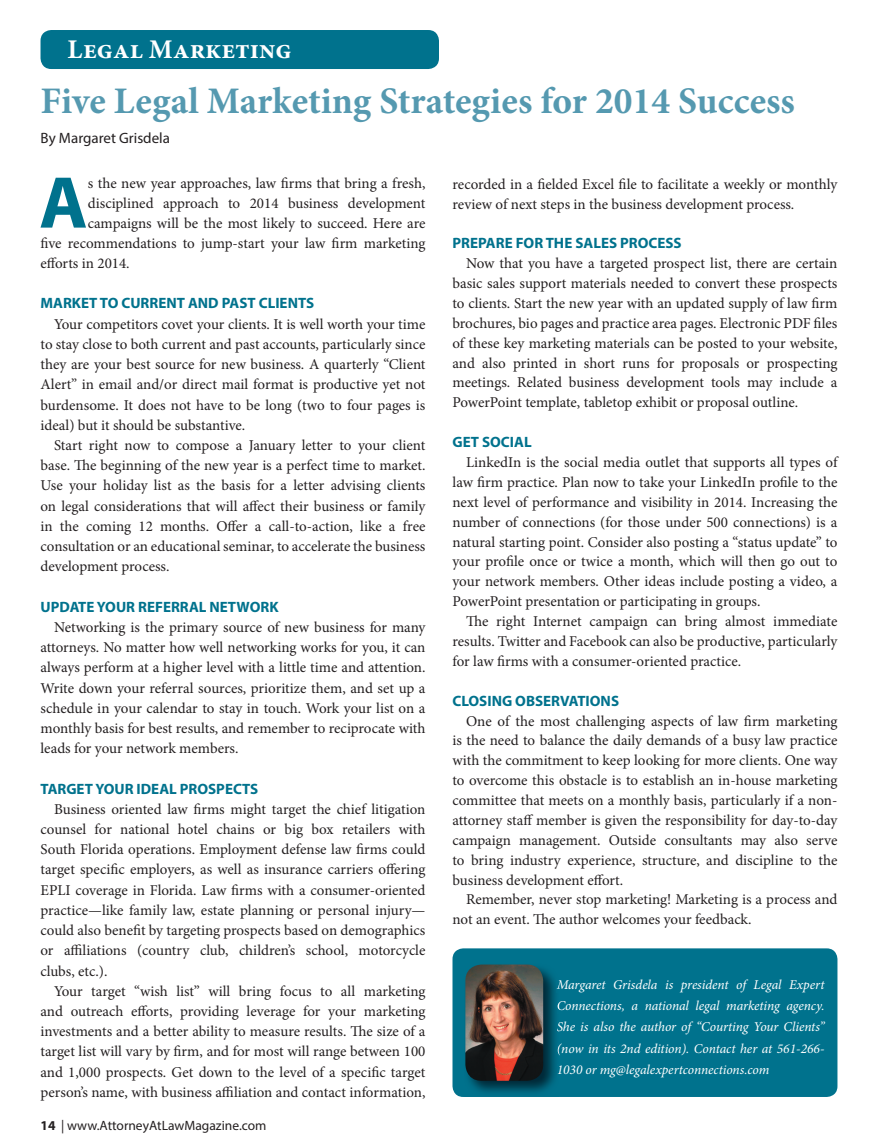
<style>
.page{position:relative;width:878px;height:1148px;background:#fff}
.page>*{position:absolute;margin:0;border:0;box-sizing:border-box;transform-origin:0 0}
.t1{font:700 73.95px "Myriad Pro";color:#00728d}
.t2{font:700 37.5px "Minion Pro";letter-spacing:-.005em;color:#5599b0}
.t3{font:700 27px "Minion Pro";color:#fff}
.t4{font:15px/20.2px "Minion Pro";letter-spacing:-.005em;color:#231f20;text-align:justify}
.t5{font:700 15px "Myriad Pro";color:#00728d}
.t6{font:15px "Myriad Pro";color:#231f20}
.t7{font:italic 13.5px/21.3px "Minion Pro";letter-spacing:-.005em;color:#fff;text-align:justify}
.t8{font:13.5px "Myriad Pro";color:#231f20}
.s1{font-weight:700}
</style>
<div class="page">
<div style="left:41px;top:30px;width:398px;height:39px;background:#00728d;border-radius:11px"></div>
<div style="left:452px;top:948px;width:385px;height:148px;background:#00728d;border-radius:11px"></div>
<img style="left:469px;top:969px;width:90px;height:124px">
<svg style="left:556px;top:979px;width:3px;height:13px"></svg>
<svg style="left:557px;top:1000px;width:2px;height:13px"></svg>
<svg style="left:557px;top:1021px;width:2px;height:13px"></svg>
<svg style="left:557px;top:1043px;width:2px;height:11px"></svg>
<svg style="left:557px;top:1064px;width:2px;height:13px"></svg>
<img style="left:465px;top:964px;width:78px;height:116px">
<h3 class="t3" style="left:68px;top:30px;width:226px">Legal Marketing</h3>
<h2 class="t2" style="left:40px;top:75px;width:755px">Five Legal Marketing Strategies for 2014 Success</h2>
<p class="t6" style="left:40px;top:129px;width:131px">By Margaret Grisdela</p>
<h1 class="t1" style="left:39px;top:154px;width:50px">A</h1>
<p class="t4" style="left:88px;top:173px;width:339px">s the new year approaches, law firms that bring a fresh,</p>
<p class="t4" style="left:452px;top:174px;width:386px;line-height:19.8px">recorded in a fielded Excel file to facilitate a weekly or monthly review of next steps in the business development process.</p>
<p class="t5" style="left:452px;top:233px;width:230px">PREPARE fOR THE SALES PROCESS</p>
<p class="t4" style="left:452px;top:253px;width:386px;line-height:19.8px;text-indent:14px">Now that you have a targeted prospect list, there are certain basic sales support materials needed to convert these prospects to clients. Start the new year with an updated supply of law firm brochures, bio pages and practice area pages. Electronic PDF files of these key marketing materials can be posted to your website, and also printed in short runs for proposals or prospecting meetings. Related business development tools may include a PowerPoint template, tabletop exhibit or proposal outline.</p>
<p class="t5" style="left:452px;top:432px;width:81px">GET SOCIAL</p>
<p class="t4" style="left:452px;top:452px;width:386px;text-indent:14px">LinkedIn is the social media outlet that supports all types of law firm practice. Plan now to take your LinkedIn profile to the next level of performance and visibility in 2014. Increasing the number of connections (for those under 500 connections) is a natural starting point. Consider also posting a “status update” to your profile once or twice a month, which will then go out to your network members. Other ideas include posting a video, a PowerPoint presentation or participating in groups.</p>
<p class="t4" style="left:452px;top:611px;width:386px;text-indent:14px">The right Internet campaign can bring almost immediate results. Twitter and Facebook can also be productive, particularly for law firms with a consumer-oriented practice.</p>
<p class="t5" style="left:452px;top:690px;width:168px">CLOSING OBSERVATIONS</p>
<p class="t4" style="left:452px;top:711px;width:386px;text-indent:14px">One of the most challenging aspects of law firm marketing is the need to balance the daily demands of a busy law practice with the commitment to keep looking for more clients. One way to overcome this obstacle is to establish an in-house marketing committee that meets on a monthly basis, particularly if a non&shy;attorney staff member is given the responsibility for day-to-day campaign management. Outside consultants may also serve to bring industry experience, structure, and discipline to the business development effort.</p>
<p class="t4" style="left:452px;top:889px;width:386px;line-height:19.8px;text-indent:14px">Remember, never stop marketing! Marketing is a process and not an event. The author welcomes your feedback.</p>
<p class="t4" style="left:88px;top:193px;width:339px">disciplined approach to 2014 business development</p>
<p class="t4" style="left:88px;top:213px;width:339px">campaigns will be the most likely to succeed. Here are</p>
<p class="t4" style="left:41px;top:233px;width:386px">five recommendations to jump-start your law firm marketing</p>
<p class="t4" style="left:41px;top:253px;width:91px">efforts in 2014.</p>
<p class="t5" style="left:41px;top:294px;width:275px">MARKET TO CURRENT AND PAST CLIENTS</p>
<p class="t4" style="left:41px;top:314px;width:386px;text-indent:14px">Your competitors covet your clients. It is well worth your time to stay close to both current and past accounts, particularly since they are your best source for new business. A quarterly “Client Alert” in email and/or direct mail format is productive yet not burdensome. It does not have to be long (two to four pages is ideal) but it should be substantive.</p>
<p class="t4" style="left:41px;top:435px;width:386px;text-indent:14px">Start right now to compose a January letter to your client base. The beginning of the new year is a perfect time to market.<br>Use your holiday list as the basis for a letter advising clients on legal considerations that will affect their business or family in the coming 12 months. Offer a call-to-action, like a free consultation or an educational seminar, to accelerate the business development process.</p>
<p class="t5" style="left:41px;top:597px;width:240px">UPDATE YOUR REfERRAL NETWORK</p>
<p class="t4" style="left:41px;top:617px;width:386px;text-indent:14px">Networking is the primary source of new business for many attorneys. No matter how well networking works for you, it can always perform at a higher level with a little time and attention.<br>Write down your referral sources, prioritize them, and set up a schedule in your calendar to stay in touch. Work your list on a monthly basis for best results, and remember to reciprocate with leads for your network members.</p>
<p class="t5" style="left:41px;top:778px;width:219px">TARGET YOUR IDEAL PROSPECTS</p>
<p class="t4" style="left:41px;top:799px;width:386px;text-indent:14px">Business oriented law firms might target the chief litigation counsel for national hotel chains or big box retailers with South Florida operations. Employment defense law firms could target specific employers, as well as insurance carriers offering EPLI coverage in Florida. Law firms with a consumer-oriented practice—like family law, estate planning or personal injury— could also benefit by targeting prospects based on demographics or affiliations (country club, children’s school, motorcycle clubs, etc.).</p>
<p class="t4" style="left:41px;top:980px;width:386px;text-indent:14px">Your target “wish list” will bring focus to all marketing and outreach efforts, providing leverage for your marketing investments and a better ability to measure results. The size of a target list will vary by firm, and for most will range between 100 and 1,000 prospects. Get down to the level of a specific target person’s name, with business affiliation and contact information,</p>
<p class="t7" style="left:556px;top:973px;width:269px">Margaret Grisdela is president of Legal Expert Connections, a national legal marketing agency.<br>She is also the author of “Courting Your Clients” (now in its 2nd edition). Contact her at 561-266- 1030 or mg@legalexpertconnections.com</p>
<p class="t8" style="left:40px;top:1116px;width:227px"><span class="s1">14</span> | www.AttorneyAtLawMagazine.com</p>
</div>
